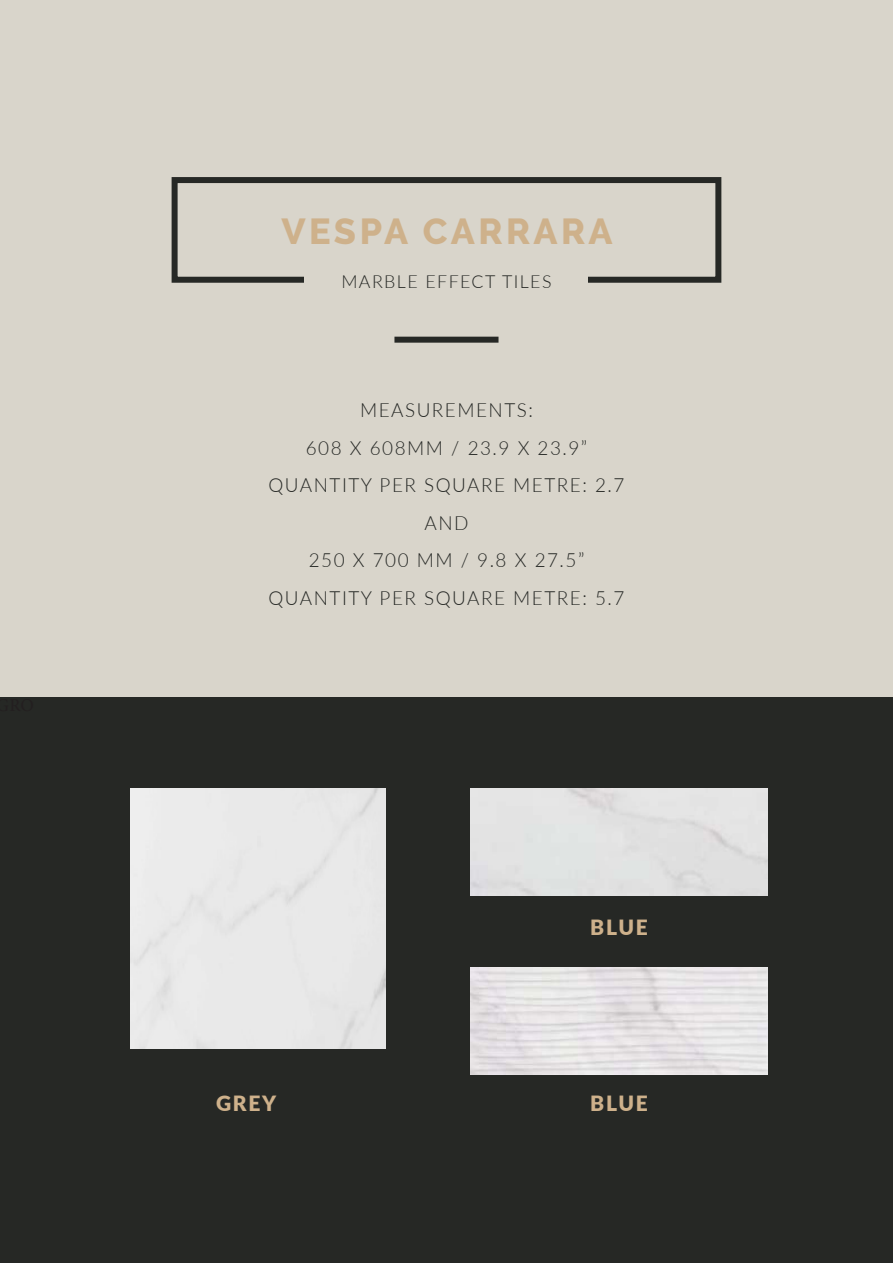
<style>
.page{position:relative;width:893px;height:1263px;background:#d9d5cb}
.page>*{position:absolute;margin:0;border:0;box-sizing:border-box;transform-origin:0 0}
.Header_-_Align_Cente{font:800 36px "Raleway";letter-spacing:.095em;color:#ceb18b}
.Subhead_-_Align_Cent{font:900 21px "Lato";letter-spacing:.08em;color:#ceb18b}
.Subhead_-_Align_Cent-2{font:300 19.5px "Lato";letter-spacing:.08em;color:#262825}
.Subhead_-_Align_Cent-3{font:300 18px "Lato";letter-spacing:.08em;color:#262825}
</style>
<div class="page">
<div style="left:0;top:697px;width:893px;height:566px;background:#262825"></div>
<div style="left:172px;top:177px;width:549px;height:106px;border:6px solid #262825"></div>
<div style="left:394px;top:337px;width:104px;height:6px;background:#262825"></div>
<div style="left:305px;top:264px;width:283px;height:31px;background:#d9d5cb"></div>
<div style="left:470px;top:789px;width:298px;height:106px;background:#e1e3e3"></div>
<div style="left:131px;top:789px;width:255px;height:259px;background:#e9e9e9"></div>
<img style="left:470px;top:968px;width:298px;height:106px">
<p class="Header_-_Align_Cente" style="left:281px;top:211px;width:333px">VESPA CARRARA</p>
<p class="Subhead_-_Align_Cent-3" style="left:341px;top:269px;width:212px">MARBLE EFFECT TILES</p>
<p class="Subhead_-_Align_Cent-2" style="left:360px;top:396px;width:174px">MEASUREMENTS:</p>
<p class="Subhead_-_Align_Cent-2" style="left:306px;top:434px;width:283px">608 X 608MM / 23.9 X 23.9”</p>
<p class="Subhead_-_Align_Cent-2" style="left:268px;top:471px;width:358px">QUANTITY PER SQUARE METRE: 2.7</p>
<p class="Subhead_-_Align_Cent-2" style="left:424px;top:509px;width:46px">AND</p>
<p class="Subhead_-_Align_Cent-2" style="left:309px;top:546px;width:277px">250 X 700 MM / 9.8 X 27.5”</p>
<p class="Subhead_-_Align_Cent-2" style="left:268px;top:584px;width:358px">QUANTITY PER SQUARE METRE: 5.7</p>
<p class="Subhead_-_Align_Cent" style="left:590px;top:912px;width:59px">BLUE</p>
<p class="Subhead_-_Align_Cent" style="left:216px;top:1087px;width:62px">GREY</p>
<p class="Subhead_-_Align_Cent" style="left:590px;top:1087px;width:59px">BLUE</p>
</div>
